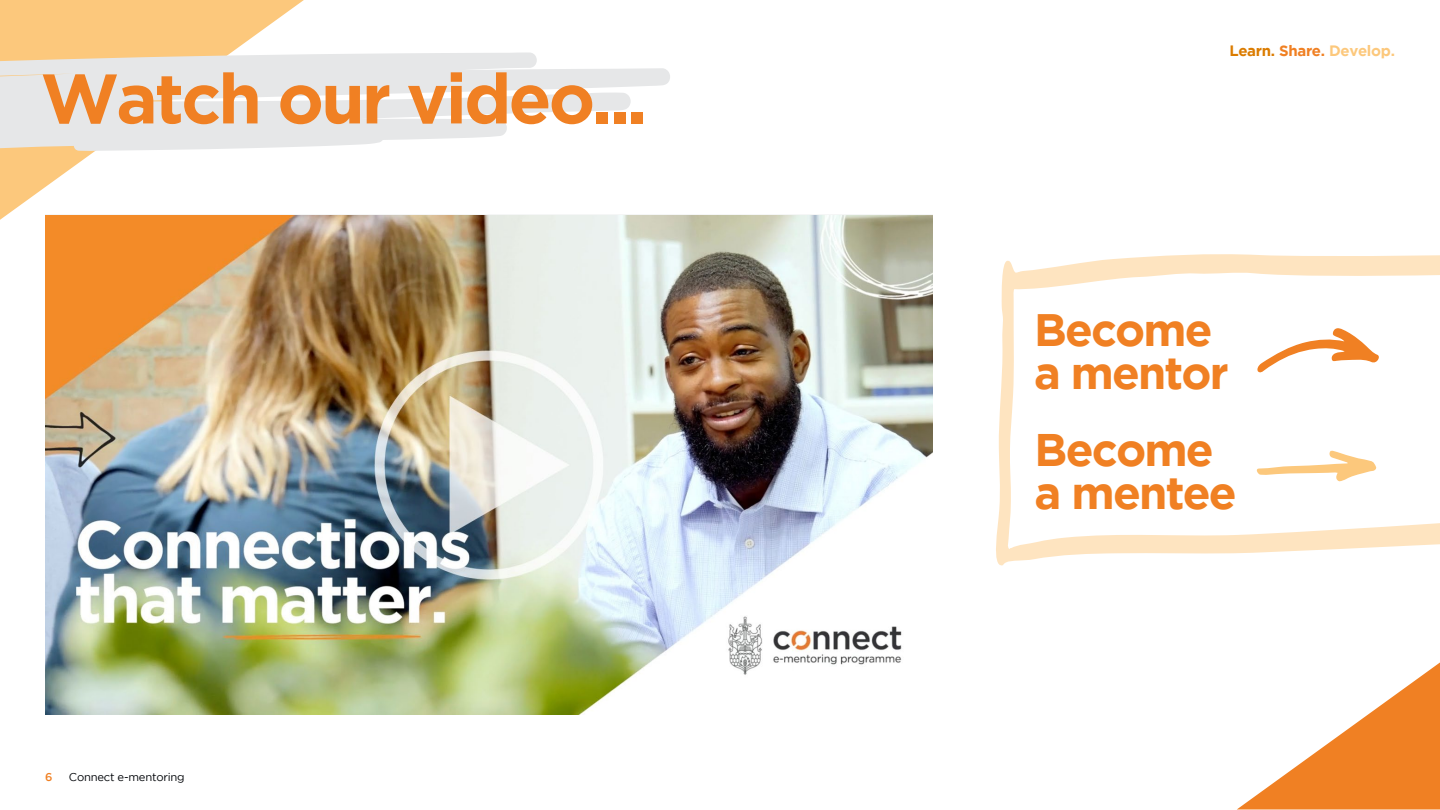
<style>
.page{position:relative;width:1440px;height:810px;background:#fff}
.page>*{position:absolute;margin:0;border:0;box-sizing:border-box;transform-origin:0 0}
.t1{font:700 69.97px "Gotham";letter-spacing:-.04em;color:#f08023}
.t2{font:700 45.6px/42.5px "Gotham";letter-spacing:-.04em;color:#f08023}
.t3{font:700 45.38px/42.4px "Gotham";letter-spacing:-.04em;color:#f08023}
.t4{font:700 15px "Gotham";letter-spacing:-.02em;color:#fcc87c}
.t5{font:11.25px "Gotham";letter-spacing:-.02em;color:#000408}
.t6{font:500 11.25px "Gotham";color:#f08023}
.s1{color:#db7c00}
.s2{color:#f08023}
</style>
<div class="page">
<svg style="left:0;top:0;width:304px;height:220px"></svg>
<svg style="left:1237px;top:662px;width:203px;height:147px"></svg>
<svg style="left:0;top:53px;width:670px;height:98px;fill:#e6e7e8"></svg>
<svg style="left:996px;top:254px;width:444px;height:312px"></svg>
<img style="left:45px;top:215px;width:888px;height:500px">
<h1 class="t1" style="left:41px;top:58px;width:608px">Watch our video...</h1>
<p class="t6" style="left:45px;top:771px;width:9px">6</p>
<p class="t5" style="left:69px;top:771px;width:117px">Connect e-mentoring</p>
<p class="t4" style="left:1229px;top:42px;width:167px"><span class="s1">Learn.</span> <span class="s2">Share.</span> Develop.</p>
<h3 class="t3" style="left:1034px;top:308px;width:196px">Become a mentor</h3>
<h2 class="t2" style="left:1035px;top:428px;width:204px">Become a mentee</h2>
</div>
